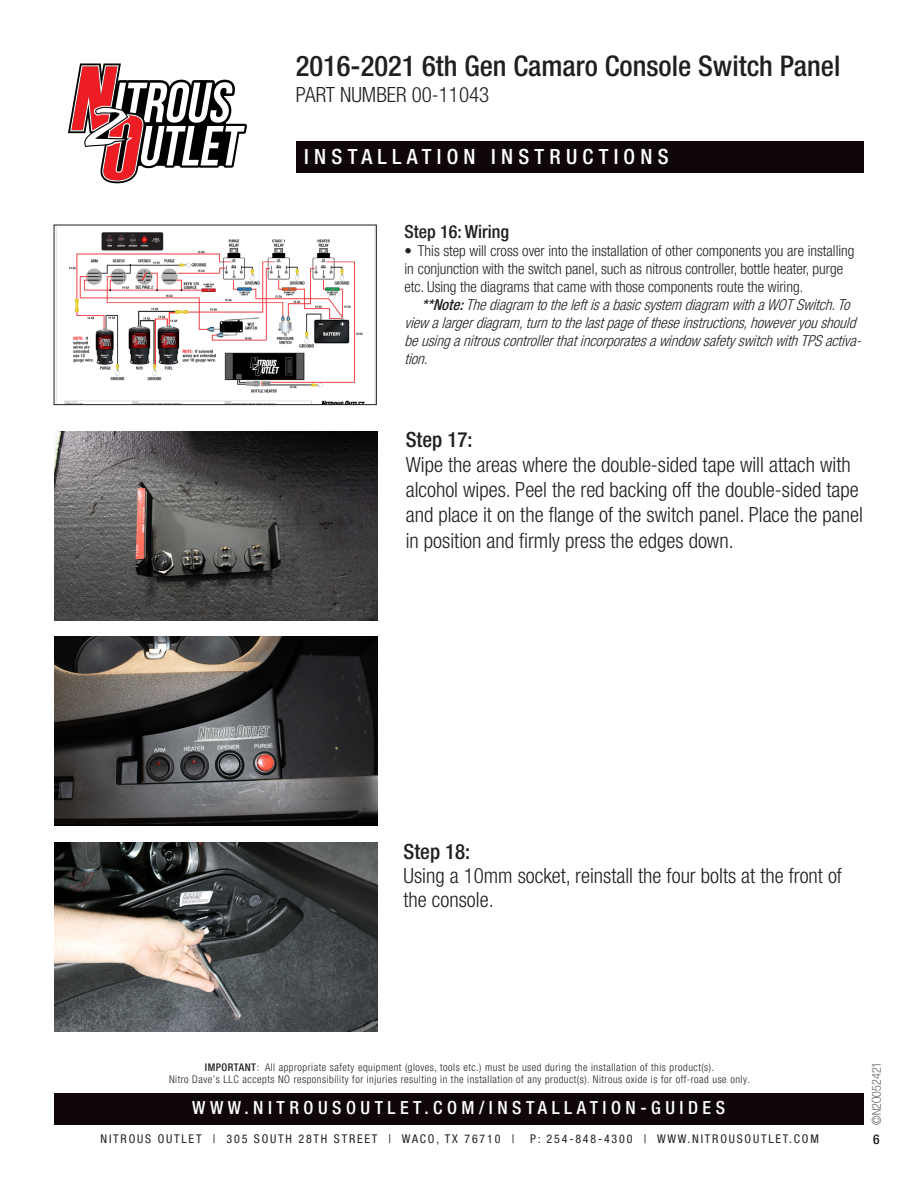
<style>
.page{position:relative;width:918px;height:1188px;background:#fff}
.page>*{position:absolute;margin:0;border:0;box-sizing:border-box;transform-origin:0 0}
.t1{font:500 condensed 28.5px "Helvetica Neue";color:#231f20}
.t2{font:300 condensed 21px/25.2px "Helvetica Neue";color:#231f20}
.t3{font:500 condensed 21px "Helvetica Neue";letter-spacing:.25em;color:#fff}
.t4{font:500 condensed 21px "Helvetica Neue";color:#231f20}
.t5{font:500 condensed 18px "Helvetica Neue LT Pro";letter-spacing:.25em;color:#fff}
.t6{font:500 condensed 18px "Helvetica Neue LT Pro";color:#231f20}
.t7{font:italic 300 condensed 15px/18px "Helvetica Neue LT Pro";color:#231f20}
.t8{font:300 condensed 15px/18px "Helvetica Neue LT Pro";color:#231f20}
.t9{font:500 condensed 13.5px "Helvetica Neue LT Pro";color:#231f20}
.t10{font:condensed 12px "Helvetica Neue LT Pro";letter-spacing:.15em;color:#231f20}
.t11{font:100 condensed 12px "Helvetica Neue LT Pro";color:#231f20}
.t12{font:300 condensed 10.5px/12px "Helvetica Neue LT Pro";letter-spacing:.05em;color:#231f20;text-align:center}
.s1{font-weight:500}
</style>
<div class="page">
<svg style="left:68px;top:63px;width:179px;height:120px"></svg>
<div style="left:297px;top:142px;width:567px;height:31px;background:#0e0607"></div>
<div style="left:54px;top:1093px;width:810px;height:32px;background:#0e0607"></div>
<img style="left:54px;top:637px;width:324px;height:189px">
<img style="left:54px;top:431px;width:324px;height:189px">
<img style="left:54px;top:843px;width:324px;height:189px">
<img style="left:56px;top:227px;width:319px;height:176px">
<div style="left:54px;top:225px;width:323px;height:180px;border:1px solid #231f20"></div>
<h1 class="t1" style="left:296px;top:49px;width:546px">2016-2021 6th Gen Camaro Console Switch Panel</h1>
<p class="t2" style="left:296px;top:81px;width:195px">PART NUMBER 00-11043</p>
<p class="t3" style="left:304px;top:144px;width:366px">INSTALLATION INSTRUCTIONS</p>
<p class="t6" style="left:404px;top:221px;width:106px">Step 16: Wiring</p>
<p class="t8" style="left:404px;top:242px;width:452px">• This step will cross over into the installation of other components you are installing in conjunction with the switch panel, such as nitrous controller, bottle heater, purge etc. Using the diagrams that came with those components route the wiring.</p>
<p class="t7" style="left:404px;top:296px;width:462px;text-indent:17px"><span class="s1">**Note:</span>Thediagram totheleftisabasicsystem diagram withaWOTSwitch.To view alargerdiagram,turntothelastpageoftheseinstructions,howeveryoushould beusinganitrouscontrollerthatincorporatesawindow safetyswitchwithTPSactiva&shy;tion.</p>
<p class="t4" style="left:406px;top:427px;width:68px">Step 17:</p>
<p class="t2" style="left:406px;top:452px;width:459px">Wipe the areas where the double-sided tape will attach with alcohol wipes. Peel the red backing off the double-sided tape and place it on the flange of the switch panel. Place the panel in position and firmly press the edges down.</p>
<p class="t4" style="left:404px;top:839px;width:68px">Step 18:</p>
<p class="t2" style="left:404px;top:864px;width:440px;line-height:24px">Using a 10mm socket, reinstall the four bolts at the front of the console.</p>
<p class="t12" style="left:169px;top:1061px;width:582px"><span class="s1">IMPORTANT</span>: All appropriate safety equipment (gloves, tools etc.) must be used during the installation of this product(s).<br>Nitro Dave’s LLC accepts NO responsibility for injuries resulting in the installation of any product(s). Nitrous oxide is for off-road use only.</p>
<p class="t5" style="left:192px;top:1097px;width:534px">WWW.NITROUSOUTLET.COM/INSTALLATION-GUIDES</p>
<p class="t10" style="left:101px;top:1132px;width:415px">NITROUS OUTLET | 305 SOUTH 28TH STREET | WACO, TX 76710 |</p>
<p class="t10" style="left:530px;top:1132px;width:290px">P: 254-848-4300 | WWW.NITROUSOUTLET.COM</p>
<p class="t11" style="left:870px;top:1125px;width:64px;rotate:-90deg">©N2O052421</p>
<p class="t9" style="left:873px;top:1131px;width:8px">6</p>
</div>
